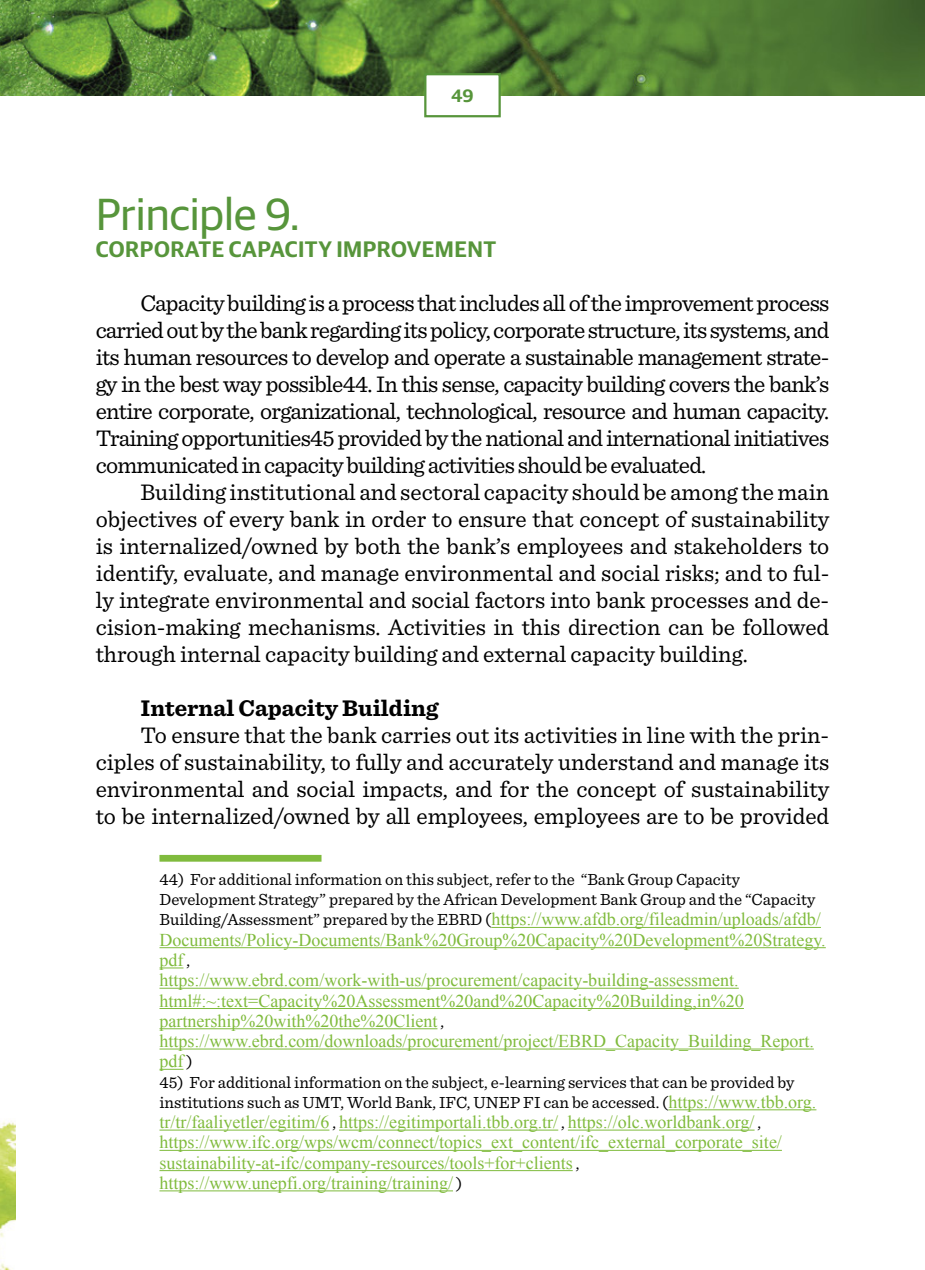
<style>
.page{position:relative;width:925px;height:1270px;background:#fff}
.page>*{position:absolute;margin:0;border:0;box-sizing:border-box;transform-origin:0 0}
.t1{font:45px "Guardian Sans";color:#57953b}
.t2{font:23.62px/27px "Sentinel";color:#000;text-align:justify}
.t3{font:700 23.62px "Sentinel";color:#000}
.t4{font:600 22.5px "Guardian Sans";letter-spacing:.02em;color:#57953b}
.t5{font:18px/20.2px "Times New Roman";color:#80bb3d}
.t6{font:600 18px "Guardian Sans";color:#57953b}
.t7{font:16.88px/20.2px "Sentinel";color:#000}
.s1{font-family:"Sentinel";font-size:16.88px;color:#000}
.s2{font-family:"Times New Roman";font-size:18px;color:#80bb3d}
</style>
<div class="page">
<img style="left:0;top:1121px;width:16px;height:148px">
<div style="left:159px;top:854px;width:162px;height:7px;background:#80bb3d"></div>
<hr style="left:491px;top:926px;width:330px;height:1px;background:#80bb3d">
<hr style="left:159px;top:947px;width:667px;height:1px;background:#80bb3d">
<svg style="left:159px;top:967px;width:24px;height:1px"></svg>
<hr style="left:159px;top:987px;width:580px;height:1px;background:#80bb3d">
<hr style="left:159px;top:1007px;width:585px;height:1px;background:#80bb3d">
<hr style="left:159px;top:1028px;width:278px;height:1px;background:#80bb3d">
<hr style="left:159px;top:1048px;width:655px;height:1px;background:#80bb3d">
<svg style="left:159px;top:1068px;width:24px;height:1px"></svg>
<hr style="left:668px;top:1109px;width:148px;height:1px;background:#80bb3d">
<hr style="left:159px;top:1129px;width:170px;height:1px;background:#80bb3d">
<hr style="left:339px;top:1129px;width:219px;height:1px;background:#80bb3d">
<hr style="left:568px;top:1129px;width:186px;height:1px;background:#80bb3d">
<hr style="left:159px;top:1149px;width:623px;height:1px;background:#80bb3d">
<hr style="left:159px;top:1169px;width:414px;height:1px;background:#80bb3d">
<hr style="left:159px;top:1190px;width:294px;height:1px;background:#80bb3d">
<img style="left:0;top:0;width:925px;height:96px">
<svg style="left:423px;top:72px;width:79px;height:46px"></svg>
<p class="t6" style="left:451px;top:83px;width:24px">49</p>
<h1 class="t1" style="left:96px;top:182px;width:206px">Principle 9.</h1>
<p class="t4" style="left:96px;top:232px;width:402px">CORPORATE CAPACITY IMPROVEMENT</p>
<p class="t2" style="left:96px;top:288px;width:735px;text-indent:45px">Capacity building is a process that includes all of the improvement process carried out by the bank regarding its policy, corporate structure, its systems, and its human resources to develop and operate a sustainable management strate&shy;gy in the best way possible44. In this sense, capacity building covers the bank’s entire corporate, organizational, technological, resource and human capacity.<br>Training opportunities45 provided by the national and international initiatives communicated in capacity building activities should be evaluated.</p>
<p class="t2" style="left:96px;top:477px;width:735px;text-indent:45px">Building institutional and sectoral capacity should be among the main objectives of every bank in order to ensure that concept of sustainability is internalized/owned by both the bank’s employees and stakeholders to identify, evaluate, and manage environmental and social risks; and to ful&shy;ly integrate environmental and social factors into bank processes and de&shy;cision-making mechanisms. Activities in this direction can be followed through internal capacity building and external capacity building.</p>
<p class="t3" style="left:140px;top:689px;width:299px">Internal Capacity Building</p>
<p class="t2" style="left:96px;top:720px;width:735px;text-indent:45px">To ensure that the bank carries out its activities in line with the prin&shy;ciples of sustainability, to fully and accurately understand and manage its environmental and social impacts, and for the concept of sustainability to be internalized/owned by all employees, employees are to be provided</p>
<p class="t7" style="left:159px;top:867px;width:657px">44) For additional information on this subject, refer to the “Bank Group Capacity<br>Development Strategy” prepared by the African Development Bank Group and the “Capacity</p>
<p class="t5" style="left:159px;top:908px;width:668px"><span class="s1">Building/Assessment” prepared by the EBRD (</span>https://www.afdb.org/fileadmin/uploads/afdb/ Documents/Policy-Documents/Bank%20Group%20Capacity%20Development%20Strategy. pdf <span class="s1">,<br></span>https://www.ebrd.com/work-with-us/procurement/capacity-building-assessment. html#:~:text=Capacity%20Assessment%20and%20Capacity%20Building,in%20 partnership%20with%20the%20Client <span class="s1">, </span>https://www.ebrd.com/downloads/procurement/project/EBRD_Capacity_Building_Report. pdf <span class="s1">)</span></p>
<p class="t7" style="left:159px;top:1070px;width:658px">45) For additional information on the subject, e-learning services that can be provided by institutions such as UMT, World Bank, IFC, UNEP FI can be accessed. (<span class="s2">https://www.tbb.org.</span></p>
<p class="t5" style="left:159px;top:1111px;width:624px">tr/tr/faaliyetler/egitim/6 <span class="s1">,</span> https://egitimportali.tbb.org.tr/ <span class="s1">,</span> https://olc.worldbank.org/ <span class="s1">, </span>https://www.ifc.org/wps/wcm/connect/topics_ext_content/ifc_external_corporate_site/ sustainability-at-ifc/company-resources/tools+for+clients <span class="s1">, </span>https://www.unepfi.org/training/training/ <span class="s1">)</span></p>
</div>
